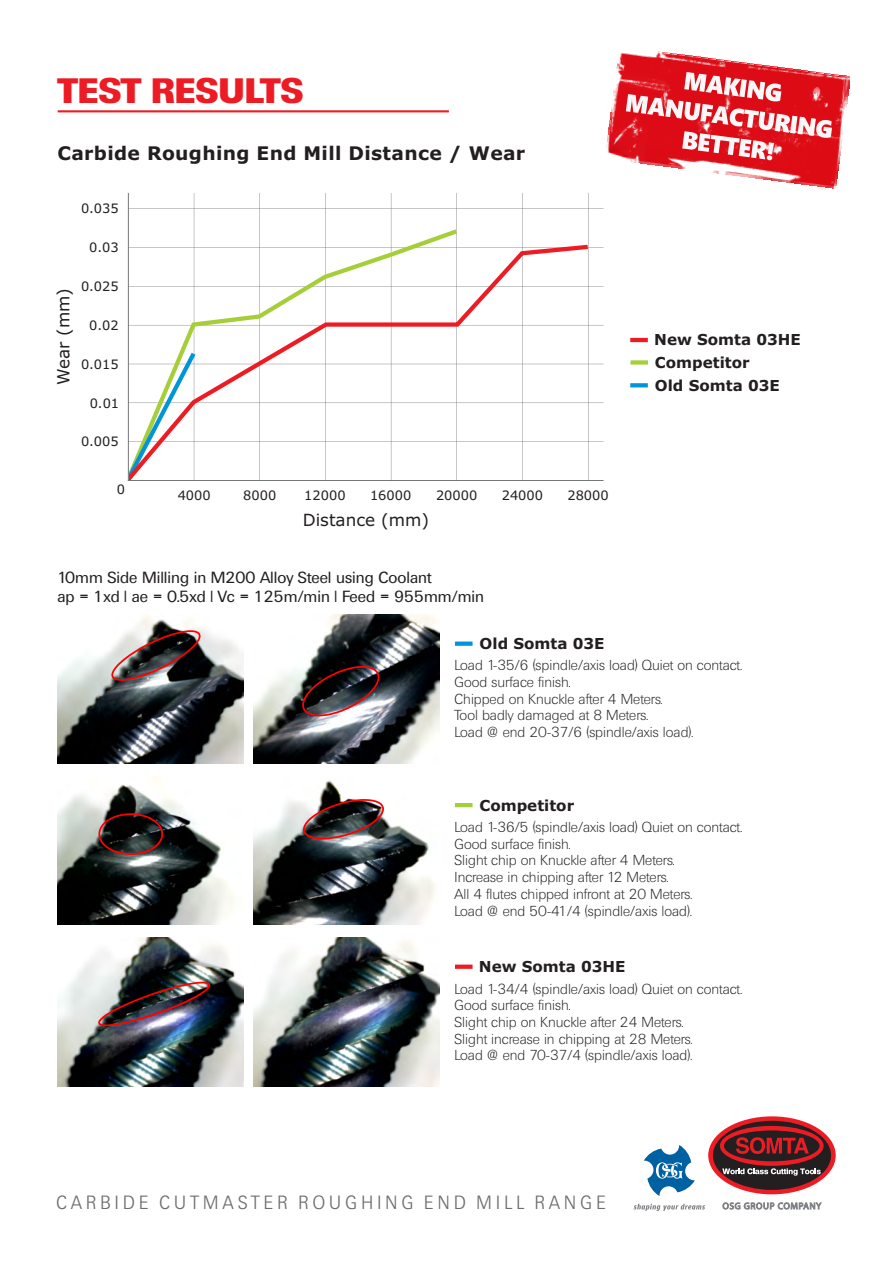
<style>
.page{position:relative;width:893px;height:1263px;background:#fff}
.page>*{position:absolute;margin:0;border:0;box-sizing:border-box;transform-origin:0 0}
.t1{font:700 34.2px "Ultimate";color:#ed1c24}
.t2{font:700 18.75px "Verdana";letter-spacing:.015em;color:#231f20}
.t3{font:300 18.6px "Ultimate";letter-spacing:.26em;color:#6d6e70;scale:.9 1}
.t4{font:16.8px "Verdana";color:#231f20}
.t5{font:15.6px/18.6px "Ultimate";color:#231f20}
.t6{font:700 15.15px/22.6px "Verdana";color:#231f20}
.t7{font:200 14.1px/16.6px "Ultimate";color:#231f20}
.t8{font:13.05px "Verdana";color:#231f20}
</style>
<div class="page">
<hr style="left:58px;top:110px;width:391px;height:2px;background:#ed1c24">
<svg style="left:722px;top:1202px;width:100px;height:8px"></svg>
<svg style="left:708px;top:1116px;width:128px;height:78px"></svg>
<svg style="left:644px;top:1145px;width:51px;height:51px"></svg>
<svg style="left:633px;top:1204px;width:72px;height:7px"></svg>
<img style="left:606px;top:51px;width:244px;height:137px">
<svg style="left:626px;top:72px;width:206px;height:90px"></svg>
<svg style="left:127px;top:193px;width:477px;height:288px"></svg>
<hr style="left:630px;top:338px;width:18px;height:4px;background:#ed1c24">
<svg style="left:630px;top:383px;width:18px;height:4px"></svg>
<div style="left:630px;top:360px;width:18px;height:5px;background:#a6ce39"></div>
<div style="left:455px;top:964px;width:18px;height:5px;background:#ed1c24"></div>
<div style="left:455px;top:641px;width:18px;height:5px;background:#0095da"></div>
<hr style="left:455px;top:803px;width:18px;height:4px;background:#a6ce39">
<img style="left:253px;top:614px;width:186px;height:149px">
<img style="left:301px;top:665px;width:79px;height:52px">
<img style="left:57px;top:615px;width:186px;height:148px">
<img style="left:110px;top:629px;width:91px;height:53px">
<img style="left:57px;top:938px;width:186px;height:148px">
<img style="left:97px;top:981px;width:114px;height:46px">
<img style="left:253px;top:938px;width:186px;height:148px">
<img style="left:253px;top:780px;width:183px;height:145px">
<img style="left:302px;top:798px;width:83px;height:42px">
<img style="left:57px;top:776px;width:177px;height:149px">
<svg style="left:97px;top:812px;width:67px;height:44px"></svg>
<h1 class="t1" style="left:57px;top:78px;width:247px">TEST RESULTS</h1>
<h2 class="t2" style="left:58px;top:146px;width:469px">Carbide Roughing End Mill Distance / Wear</h2>
<p class="t8" style="left:81px;top:203px;width:39px">0.035</p>
<p class="t8" style="left:89px;top:242px;width:31px">0.03</p>
<p class="t4" style="left:57px;top:385px;width:98px;rotate:-90deg">Wear (mm)</p>
<p class="t8" style="left:81px;top:281px;width:39px">0.025</p>
<p class="t8" style="left:89px;top:320px;width:31px">0.02</p>
<p class="t8" style="left:81px;top:359px;width:39px">0.015</p>
<p class="t8" style="left:90px;top:398px;width:31px">0.01</p>
<p class="t8" style="left:81px;top:436px;width:39px">0.005</p>
<p class="t8" style="left:117px;top:484px;width:10px">0</p>
<p class="t8" style="left:178px;top:490px;width:35px">4000</p>
<p class="t8" style="left:243px;top:490px;width:35px">8000</p>
<p class="t8" style="left:304px;top:490px;width:43px">12000</p>
<p class="t8" style="left:370px;top:490px;width:43px">16000</p>
<p class="t8" style="left:436px;top:490px;width:43px">20000</p>
<p class="t8" style="left:502px;top:490px;width:43px">24000</p>
<p class="t8" style="left:567px;top:490px;width:43px">28000</p>
<p class="t4" style="left:303px;top:513px;width:128px">Distance (mm)</p>
<p class="t5" style="left:57px;top:568px;width:428px">10mm Side Milling in M200 Alloy Steel using Coolant<br>ap = 1xd | ae = 0.5xd | Vc = 125m/min | Feed = 955mm/min</p>
<p class="t6" style="left:480px;top:634px;width:126px">Old Somta 03E</p>
<p class="t6" style="left:654px;top:330px;width:148px">New Somta 03HE<br>Competitor</p>
<p class="t6" style="left:655px;top:375px;width:126px">Old Somta 03E</p>
<p class="t7" style="left:455px;top:657px;width:289px">Load 1-35/6 (spindle/axis load) Quiet on contact.<br>Good surface finish.<br>Chipped on Knuckle after 4 Meters.<br>Tool badly damaged at 8 Meters.<br>Load @ end 20-37/6 (spindle/axis load).</p>
<p class="t6" style="left:479px;top:795px;width:96px">Competitor</p>
<p class="t7" style="left:455px;top:819px;width:289px">Load 1-36/5 (spindle/axis load) Quiet on contact.<br>Good surface finish.<br>Slight chip on Knuckle after 4 Meters.<br>Increase in chipping after 12 Meters.<br>All 4 flutes chipped infront at 20 Meters.<br>Load @ end 50-41/4 (spindle/axis load).</p>
<p class="t6" style="left:479px;top:957px;width:148px">New Somta 03HE</p>
<p class="t7" style="left:455px;top:980px;width:289px">Load 1-34/4 (spindle/axis load) Quiet on contact.<br>Good surface finish.<br>Slight chip on Knuckle after 24 Meters.<br>Slight increase in chipping at 28 Meters.<br>Load @ end 70-37/4 (spindle/axis load).</p>
<h3 class="t3" style="left:56px;top:1196px;width:612px">CARBIDE CUTMASTER ROUGHING END MILL RANGE</h3>
</div>
